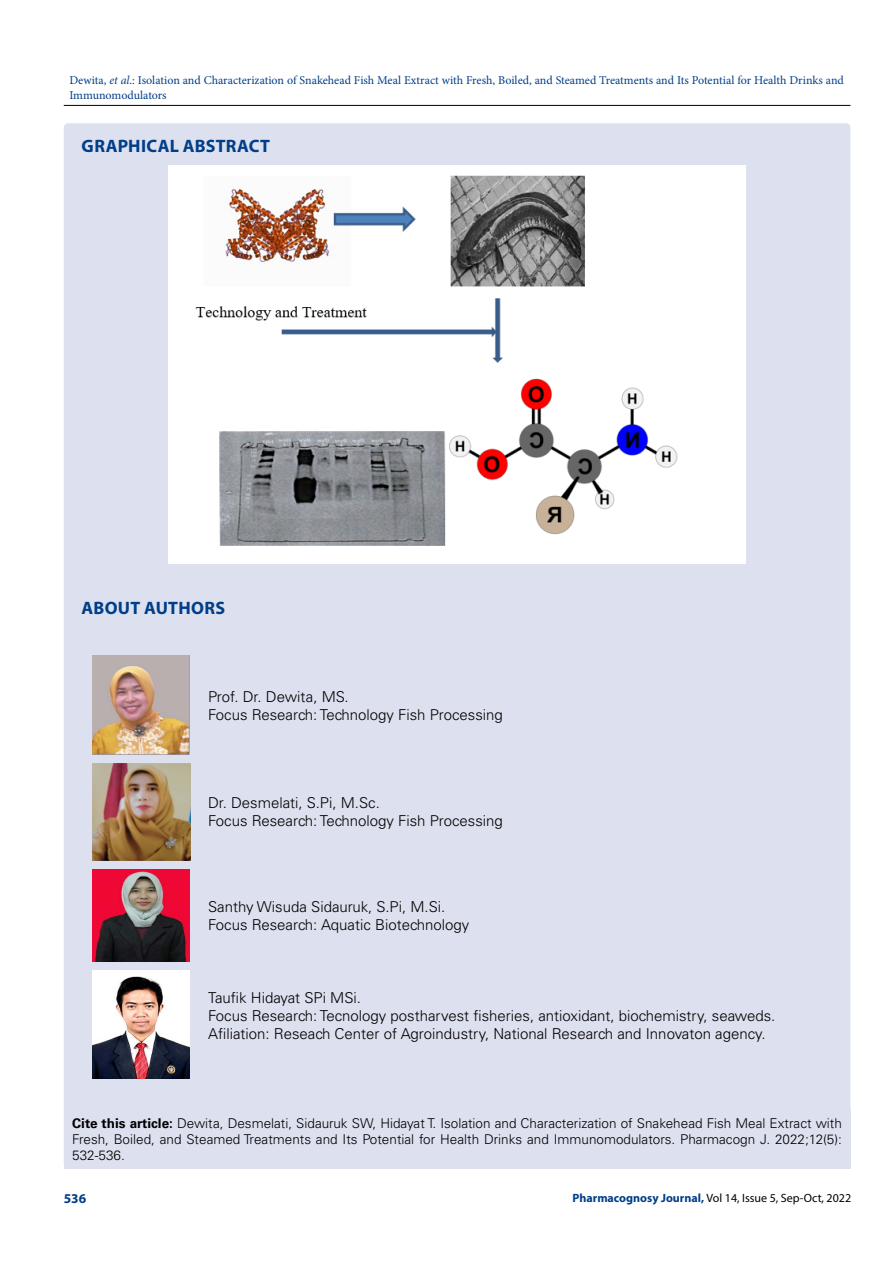
<style>
.page{position:relative;width:893px;height:1263px;background:#fff}
.page>*{position:absolute;margin:0;border:0;box-sizing:border-box;transform-origin:0 0}
.t1{font:700 18px "Myriad Pro";letter-spacing:.015em;color:#003e88}
.t2{font:300 15px/18px "Univers LT Std";color:#000}
.t3{font:300 13.5px/16.2px "Univers LT Std";color:#000;text-align:justify}
.t4{font:700 13.5px "Myriad Pro";color:#003e88}
.t5{font:12px/14.4px "Minion Pro";color:#003e88}
.t6{font:12px "Myriad Pro";color:#000}
.s1{font-style:italic}
.s2{font-weight:700}
.s3{font-weight:700;color:#003e88}
</style>
<div class="page">
<hr style="left:64px;top:105px;width:786px;height:1px;background:#000">
<div style="left:64px;top:123px;width:786px;height:1046px;background:#dde0ef;border-radius:4px"></div>
<img style="left:168px;top:165px;width:577px;height:398px">
<img style="left:93px;top:655px;width:96px;height:100px">
<img style="left:93px;top:763px;width:97px;height:97px">
<img style="left:93px;top:869px;width:97px;height:93px">
<img style="left:93px;top:970px;width:96px;height:109px">
<p class="t5" style="left:69px;top:73px;width:776px">Dewita, <span class="s1">et al</span>.: Isolation and Characterization of Snakehead Fish Meal Extract with Fresh, Boiled, and Steamed Treatments and Its Potential for Health Drinks and<br>Immunomodulators</p>
<p class="t1" style="left:82px;top:134px;width:190px">GRAPHICAL ABSTRACT</p>
<p class="t1" style="left:82px;top:596px;width:145px">ABOUT AUTHORS</p>
<p class="t2" style="left:208px;top:687px;width:296px">Prof. Dr. Dewita, MS.<br>Focus Research: Technology Fish Processing</p>
<p class="t2" style="left:208px;top:794px;width:296px">Dr. Desmelati, S.Pi, M.Sc.<br>Focus Research: Technology Fish Processing</p>
<p class="t2" style="left:208px;top:897px;width:263px">Santhy Wisuda Sidauruk, S.Pi, M.Si.<br>Focus Research: Aquatic Biotechnology</p>
<p class="t2" style="left:208px;top:989px;width:569px">Taufik Hidayat SPi MSi.<br>Focus Research: Tecnology postharvest fisheries, antioxidant, biochemistry, seaweds.<br>Afiliation: Reseach Center of Agroindustry, National Research and Innovaton agency.</p>
<p class="t3" style="left:72px;top:1115px;width:771px"><span class="s2">Cite this article:</span> Dewita, Desmelati, Sidauruk SW, Hidayat T. Isolation and Characterization of Snakehead Fish Meal Extract with Fresh, Boiled, and Steamed Treatments and Its Potential for Health Drinks and Immunomodulators. Pharmacogn J. 2022;12(5):<br>532-536.</p>
<p class="t4" style="left:64px;top:1189px;width:24px">536</p>
<p class="t6" style="left:572px;top:1190px;width:280px"><span class="s3">Pharmacognosy Journal,</span> Vol 14, Issue 5, Sep-Oct, 2022</p>
</div>
